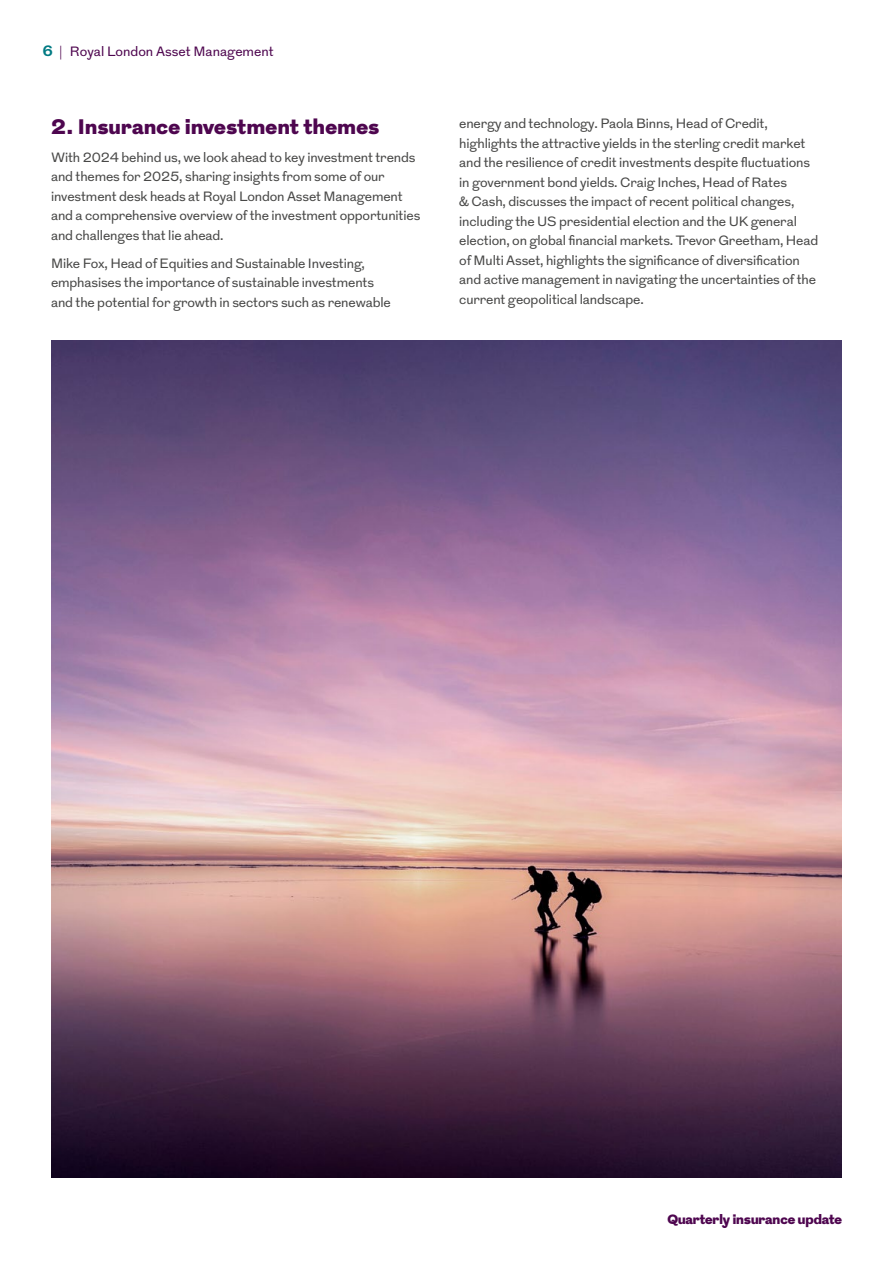
<style>
.page{position:relative;width:893px;height:1263px;background:#fff}
.page>*{position:absolute;margin:0;border:0;box-sizing:border-box;transform-origin:0 0}
.t1{font:900 21px "Grot";letter-spacing:.02em;color:#4e064f}
.t2{font:13.5px/19.5px "Grot";letter-spacing:-.01em;color:#484847}
.t3{font:13.5px "Grot";color:#4e064f}
.t4{font:900 13.5px "Grot";color:#4e064f}
.s1{font-weight:700;font-size:15px;color:#007a83}
.s2{font-family:"Adobe Caslon Pro"}
</style>
<div class="page">
<img style="left:51px;top:340px;width:791px;height:838px">
<p class="t3" style="left:43px;top:42px;width:233px"><span class="s1">6</span> <span class="s2">|</span> Royal London Asset Management</p>
<h1 class="t1" style="left:51px;top:111px;width:330px">2. Insurance investment themes</h1>
<p class="t2" style="left:51px;top:148px;width:371px">With 2024 behind us, we look ahead to key investment trends and themes for 2025, sharing insights from some of our investment desk heads at Royal London Asset Management and a comprehensive overview of the investment opportunities and challenges that lie ahead.</p>
<p class="t2" style="left:51px;top:254px;width:341px">Mike Fox, Head of Equities and Sustainable Investing, emphasises the importance of sustainable investments and the potential for growth in sectors such as renewable</p>
<p class="t2" style="left:459px;top:115px;width:361px">energy and technology. Paola Binns, Head of Credit, highlights the attractive yields in the sterling credit market and the resilience of credit investments despite fluctuations in government bond yields. Craig Inches, Head of Rates<br>&amp; Cash, discusses the impact of recent political changes, including the US presidential election and the UK general election, on global financial markets. Trevor Greetham, Head of Multi Asset, highlights the significance of diversification and active management in navigating the uncertainties of the current geopolitical landscape.</p>
<p class="t4" style="left:667px;top:1209px;width:176px">Quarterly insurance update</p>
</div>
